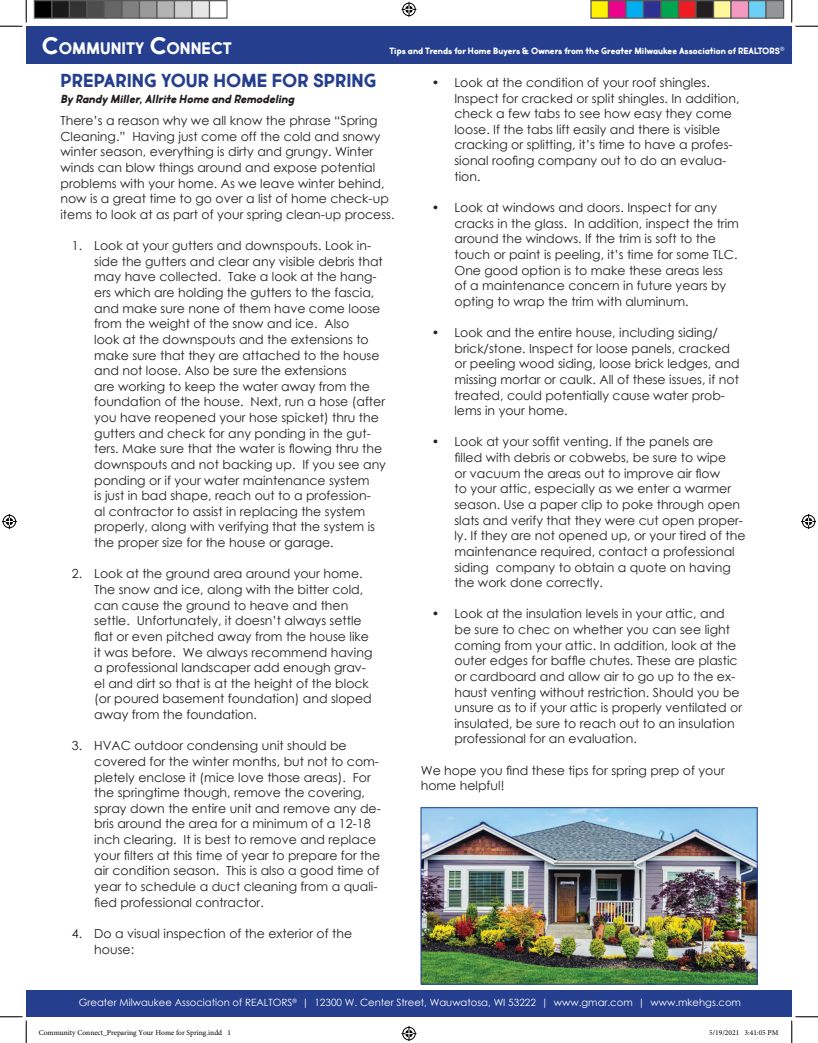
<style>
.page{position:relative;width:818px;height:1043px;background:#fff}
.page>*{position:absolute;margin:0;border:0;box-sizing:border-box;transform-origin:0 0}
.t1{font:18.75px "Market Fresh Bold All Caps";color:#253f8e}
.t2{font:16.62px "Market Fresh Bold All Caps";color:#fff}
.t3{font:12.5px/15.6px "Century Gothic";color:#231f20}
.t4{font:italic 700 12.5px "Market Fresh";color:#231f20}
.t5{font:10px "Century Gothic";color:#fff}
.t6{font:700 9.75px "Market Fresh";color:#fff}
.t7{font:7.5px "Minion Pro";color:#000}
.s1{font-size:23.75px}
</style>
<div class="page">
<div style="left:26px;top:27px;width:765px;height:37px;background:#253f8e"></div>
<div style="left:26px;top:990px;width:765px;height:26px;background:#253f8e"></div>
<img style="left:422px;top:809px;width:333px;height:173px">
<div style="left:420px;top:807px;width:337px;height:177px;border:1px solid #253f8e"></div>
<svg style="left:0;top:0;width:27px;height:27px"></svg>
<svg style="left:0;top:1016px;width:27px;height:26px"></svg>
<svg style="left:790px;top:0;width:28px;height:27px"></svg>
<svg style="left:790px;top:1015px;width:28px;height:27px"></svg>
<svg style="left:401px;top:2px;width:15px;height:15px"></svg>
<svg style="left:401px;top:1026px;width:15px;height:15px"></svg>
<svg style="left:2px;top:514px;width:15px;height:15px"></svg>
<svg style="left:801px;top:514px;width:15px;height:15px"></svg>
<div style="left:34px;top:1px;width:18px;height:17px;background:#000"></div>
<div style="left:34px;top:0;width:18px;height:19px;border:1px solid #595959"></div>
<div style="left:52px;top:1px;width:17px;height:17px;background:#1a1a1a"></div>
<div style="left:51px;top:0;width:19px;height:19px;border:1px solid #595959"></div>
<div style="left:69px;top:1px;width:18px;height:17px;background:#333"></div>
<div style="left:69px;top:0;width:19px;height:19px;border:1px solid #595959"></div>
<div style="left:87px;top:1px;width:17px;height:17px;background:#4d4d4d"></div>
<div style="left:86px;top:0;width:19px;height:19px;border:1px solid #595959"></div>
<div style="left:104px;top:1px;width:18px;height:17px;background:#666"></div>
<div style="left:104px;top:0;width:18px;height:19px;border:1px solid #595959"></div>
<div style="left:122px;top:1px;width:17px;height:17px;background:#808080"></div>
<div style="left:121px;top:0;width:19px;height:19px;border:1px solid #595959"></div>
<div style="left:139px;top:1px;width:18px;height:17px;background:#999"></div>
<div style="left:139px;top:0;width:19px;height:19px;border:1px solid #595959"></div>
<div style="left:157px;top:1px;width:17px;height:17px;background:#b3b3b3"></div>
<div style="left:156px;top:0;width:19px;height:19px;border:1px solid #595959"></div>
<div style="left:174px;top:1px;width:18px;height:17px;background:#ccc"></div>
<div style="left:174px;top:0;width:18px;height:19px;border:1px solid #595959"></div>
<div style="left:192px;top:1px;width:17px;height:17px;background:#e6e6e6"></div>
<div style="left:191px;top:0;width:19px;height:19px;border:1px solid #595959"></div>
<div style="left:209px;top:0;width:19px;height:19px;border:1px solid #595959"></div>
<div style="left:591px;top:1px;width:17px;height:17px;background:#fff101"></div>
<div style="left:590px;top:0;width:19px;height:19px;border:1px solid #595959"></div>
<div style="left:608px;top:1px;width:18px;height:17px;background:#ed028c"></div>
<div style="left:608px;top:0;width:18px;height:19px;border:1px solid #595959"></div>
<div style="left:626px;top:1px;width:17px;height:17px;background:#00aeef"></div>
<div style="left:625px;top:0;width:19px;height:19px;border:1px solid #595959"></div>
<div style="left:643px;top:1px;width:18px;height:17px;background:#2e3092"></div>
<div style="left:642px;top:0;width:19px;height:19px;border:1px solid #595959"></div>
<div style="left:661px;top:1px;width:17px;height:17px;background:#00a54f"></div>
<div style="left:660px;top:0;width:19px;height:19px;border:1px solid #595959"></div>
<div style="left:678px;top:1px;width:18px;height:17px;background:#ee1d23"></div>
<div style="left:678px;top:0;width:18px;height:19px;border:1px solid #595959"></div>
<div style="left:696px;top:1px;width:17px;height:17px;background:#231f20"></div>
<div style="left:695px;top:0;width:19px;height:19px;border:1px solid #595959"></div>
<div style="left:713px;top:1px;width:18px;height:17px;background:#fff79a"></div>
<div style="left:712px;top:0;width:19px;height:19px;border:1px solid #595959"></div>
<div style="left:731px;top:1px;width:17px;height:17px;background:#f499c2"></div>
<div style="left:730px;top:0;width:19px;height:19px;border:1px solid #595959"></div>
<div style="left:748px;top:1px;width:18px;height:17px;background:#6bcff6"></div>
<div style="left:748px;top:0;width:18px;height:19px;border:1px solid #595959"></div>
<div style="left:766px;top:1px;width:17px;height:17px;background:#939598"></div>
<div style="left:765px;top:0;width:19px;height:19px;border:1px solid #595959"></div>
<svg style="left:709px;top:1016px;width:69px;height:1px"></svg>
<h2 class="t2" style="left:42px;top:36px;width:191px"><span class="s1">C</span>OMMUNITY <span class="s1">C</span>ONNECT</h2>
<p class="t6" style="left:389px;top:45px;width:396px">Tips and Trends for Home Buyers &amp; Owners from the Greater Milwaukee Association of REALTORS<sup>®</sup></p>
<h1 class="t1" style="left:60px;top:66px;width:317px">PREPARING YOUR HOME FOR SPRING</h1>
<p class="t4" style="left:60px;top:91px;width:238px">By Randy Miller,Allrite Home and Remodeling</p>
<p class="t3" style="left:60px;top:112px;width:335px">There’s a reason why we all know the phrase “Spring Cleaning.” Having just come off the cold and snowy winter season, everything is dirty and grungy. Winter winds can blow things around and expose potential problems with your home. As we leave winter behind, now is a great time to go over a list of home check-up items to look at as part of your spring clean-up process.</p>
<p class="t3" style="left:94px;top:237px;width:293px;text-indent:-22px">1. Look at your gutters and downspouts. Look in&shy;side the gutters and clear any visible debris that may have collected. Take a look at the hang&shy;ers which are holding the gutters to the fascia, and make sure none of them have come loose from the weight of the snow and ice. Also<br>look at the downspouts and the extensions to make sure that they are attached to the house and not loose. Also be sure the extensions<br>are working to keep the water away from the foundation of the house. Next, run a hose (after you have reopened your hose spicket) thru the gutters and check for any ponding in the gut&shy;ters. Make sure that the water is flowing thru the downspouts and not backing up. If you see any ponding or if your water maintenance system<br>is just in bad shape, reach out to a profession-<br>al contractor to assist in replacing the system properly, along with verifying that the system is the proper size for the house or garage.</p>
<p class="t3" style="left:94px;top:566px;width:280px;text-indent:-22px">2. Look at the ground area around your home.<br>The snow and ice, along with the bitter cold, can cause the ground to heave and then settle. Unfortunately, it doesn’t always settle flat or even pitched away from the house like it was before. We always recommend having a professional landscaper add enough grav&shy;el and dirt so that is at the height of the block (or poured basement foundation) and sloped away from the foundation.</p>
<p class="t3" style="left:94px;top:737px;width:288px;text-indent:-22px">3. HVAC outdoor condensing unit should be covered for the winter months, but not to com&shy;pletely enclose it (mice love those areas). For the springtime though, remove the covering, spray down the entire unit and remove any de&shy;bris around the area for a minimum of a 12-18 inch clearing. It is best to remove and replace your filters at this time of year to prepare for the air condition season. This is also a good time of year to schedule a duct cleaning from a quali&shy;fied professional contractor.</p>
<p class="t3" style="left:94px;top:925px;width:259px;text-indent:-22px">4. Do a visual inspection of the exterior of the house:</p>
<p class="t3" style="left:454px;top:74px;width:286px;text-indent:-22px">• Look at the condition of your roof shingles.<br>Inspect for cracked or split shingles. In addition, check a few tabs to see how easy they come loose. If the tabs lift easily and there is visible cracking or splitting, it’s time to have a profes&shy;sional roofing company out to do an evalua&shy;tion.</p>
<p class="t3" style="left:454px;top:199px;width:286px;text-indent:-22px">• Look at windows and doors. Inspect for any cracks in the glass. In addition, inspect the trim around the windows. If the trim is soft to the touch or paint is peeling, it’s time for some TLC.<br>One good option is to make these areas less<br>of a maintenance concern in future years by opting to wrap the trim with aluminum.</p>
<p class="t3" style="left:454px;top:324px;width:286px;text-indent:-22px">• Look and the entire house, including siding/ brick/stone. Inspect for loose panels, cracked or peeling wood siding, loose brick ledges, and missing mortar or caulk. All of these issues, if not treated, could potentially cause water prob&shy;lems in your home.</p>
<p class="t3" style="left:454px;top:434px;width:292px;text-indent:-22px">• Look at your soffit venting. If the panels are<br>filled with debris or cobwebs, be sure to wipe<br>or vacuum the areas out to improve air flow<br>to your attic, especially as we enter a warmer season. Use a paper clip to poke through open slats and verify that they were cut open proper&shy;ly. If they are not opened up, or your tired of the maintenance required, contact a professional siding company to obtain a quote on having the work done correctly.</p>
<p class="t3" style="left:454px;top:606px;width:289px;text-indent:-22px">• Look at the insulation levels in your attic, and be sure to chec on whether you can see light coming from your attic. In addition, look at the outer edges for baffle chutes. These are plastic or cardboard and allow air to go up to the ex&shy;haust venting without restriction. Should you be unsure as to if your attic is properly ventilated or insulated, be sure to reach out to an insulation professional for an evaluation.</p>
<p class="t3" style="left:420px;top:762px;width:305px">We hope you find these tips for spring prep of your home helpful!</p>
<p class="t5" style="left:79px;top:995px;width:663px">Greater Milwaukee Association of REALTORS<sup>®</sup> | 12300 W. Center Street, Wauwatosa, WI 53222 | www.gmar.com | www.mkehgs.com</p>
<p class="t7" style="left:39px;top:1028px;width:194px">Community Connect_Preparing Your Home for Spring.indd 1</p>
<p class="t7" style="left:709px;top:1028px;width:71px">5/19/2021 3:41:05 PM</p>
</div>
